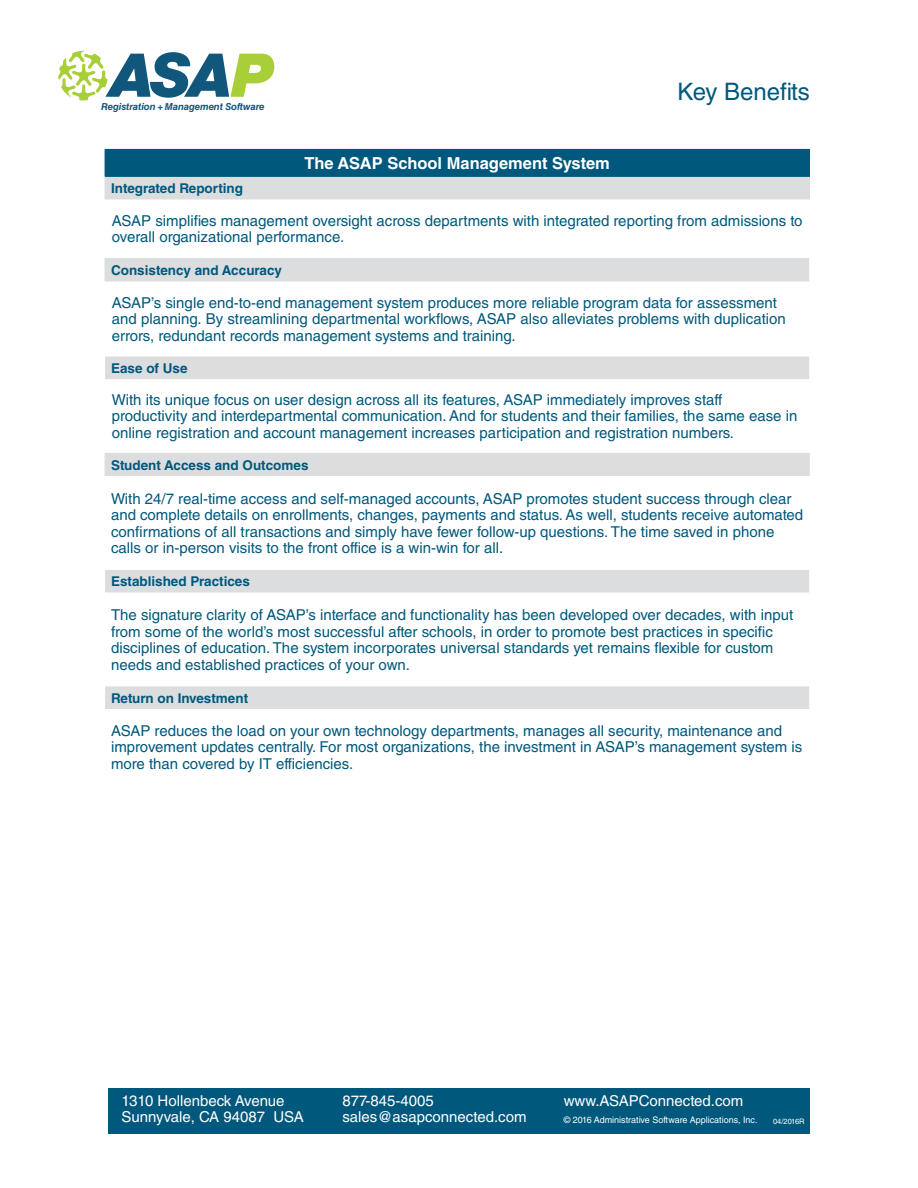
<style>
.page{position:relative;width:918px;height:1188px;background:#fff}
.page>*{position:absolute;margin:0;border:0;box-sizing:border-box;transform-origin:0 0}
.Header_Page{font:24px "Helvetica LT Std";color:#00587c}
.Chart_header{font:700 16.5px "Helvetica LT Std";color:#fff}
.Chart_Body_Copy{font:15px/16.5px "Helvetica LT Std";color:#00587c}
.t1{font:15px/16.5px "Helvetica LT Std";color:#fff}
.Chart_Subheader{font:700 13.5px "Helvetica LT Std";color:#00587c}
.t2{font:italic 700 9.6px "Helvetica LT Std";letter-spacing:-.01em;color:#11577b}
.t3{font:9px "Helvetica LT Std";color:#fff}
.t4{font:7.5px "Helvetica LT Std";color:#fff}
</style>
<div class="page">
<div style="left:108px;top:1088px;width:702px;height:46px;background:#00587c"></div>
<div style="left:105px;top:149px;width:704px;height:27px;background:#00587c"></div>
<svg style="left:105px;top:177px;width:704px;height:532px"></svg>
<hr style="left:105px;top:258px;width:704px;height:1px;background:#dcdddf">
<svg style="left:105px;top:259px;width:1px;height:22px"></svg>
<hr style="left:105px;top:281px;width:704px;height:1px;background:#dcdddf">
<hr style="left:105px;top:453px;width:705px;height:1px;background:#dcdddf">
<svg style="left:105px;top:454px;width:1px;height:22px"></svg>
<svg style="left:809px;top:454px;width:1px;height:22px"></svg>
<hr style="left:105px;top:199px;width:705px;height:1px;background:#dcdddf">
<hr style="left:808px;top:177px;width:2px;height:22px;background:#dcdddf">
<svg style="left:105px;top:177px;width:1px;height:22px"></svg>
<hr style="left:105px;top:149px;width:705px;height:1px;background:#00587c">
<hr style="left:808px;top:150px;width:2px;height:26px;background:#00587c">
<hr style="left:105px;top:176px;width:705px;height:1px;background:#00587c">
<svg style="left:58px;top:51px;width:216px;height:49px"></svg>
<p class="t2" style="left:101px;top:101px;width:165px">Registration + Management Software</p>
<p class="Chart_header" style="left:304px;top:153px;width:307px">The ASAP School Management System</p>
<p class="Header_Page" style="left:678px;top:78px;width:134px">Key Benefits</p>
<p class="Chart_Subheader" style="left:111px;top:180px;width:134px">Integrated Reporting</p>
<p class="Chart_Body_Copy" style="left:112px;top:212px;width:692px">ASAP simplifies management oversight across departments with integrated reporting from admissions to overall organizational performance.</p>
<p class="Chart_Subheader" style="left:111px;top:262px;width:172px">Consistency and Accuracy</p>
<p class="Chart_Body_Copy" style="left:112px;top:294px;width:676px">ASAP’s single end-to-end management system produces more reliable program data for assessment and planning. By streamlining departmental workflows, ASAP also alleviates problems with duplication errors, redundant records management systems and training.</p>
<p class="Chart_Subheader" style="left:111px;top:360px;width:78px">Ease of Use</p>
<p class="Chart_Body_Copy" style="left:112px;top:391px;width:687px">With its unique focus on user design across all its features, ASAP immediately improves staff productivity and interdepartmental communication. And for students and their families, the same ease in online registration and account management increases participation and registration numbers.</p>
<p class="Chart_Subheader" style="left:111px;top:457px;width:199px">Student Access and Outcomes</p>
<p class="Chart_Body_Copy" style="left:111px;top:490px;width:694px">With 24/7 real-time access and self-managed accounts, ASAP promotes student success through clear and complete details on enrollments, changes, payments and status. As well, students receive automated confirmations of all transactions and simply have fewer follow-up questions. The time saved in phone calls or in-person visits to the front office is a win-win for all.</p>
<p class="Chart_Subheader" style="left:111px;top:573px;width:140px">Established Practices</p>
<p class="Chart_Body_Copy" style="left:111px;top:607px;width:684px">The signature clarity of ASAP’s interface and functionality has been developed over decades, with input from some of the world’s most successful after schools, in order to promote best practices in specific disciplines of education. The system incorporates universal standards yet remains flexible for custom needs and established practices of your own.</p>
<p class="Chart_Subheader" style="left:111px;top:690px;width:139px">Return on Investment</p>
<p class="Chart_Body_Copy" style="left:111px;top:722px;width:693px">ASAP reduces the load on your own technology departments, manages all security, maintenance and improvement updates centrally. For most organizations, the investment in ASAP’s management system is more than covered by IT efficiencies.</p>
<p class="t1" style="left:122px;top:1092px;width:165px">1310 Hollenbeck Avenue</p>
<p class="t1" style="left:122px;top:1109px;width:184px">Sunnyvale, CA 94087 USA</p>
<p class="t1" style="left:342px;top:1092px;width:186px">877-845-4005 sales@asapconnected.com</p>
<p class="t1" style="left:564px;top:1092px;width:181px">www.ASAPConnected.com</p>
<p class="t3" style="left:564px;top:1114px;width:195px">© 2016 Administrative Software Applications, Inc.</p>
<p class="t4" style="left:773px;top:1117px;width:33px">04/2016R</p>
</div>
